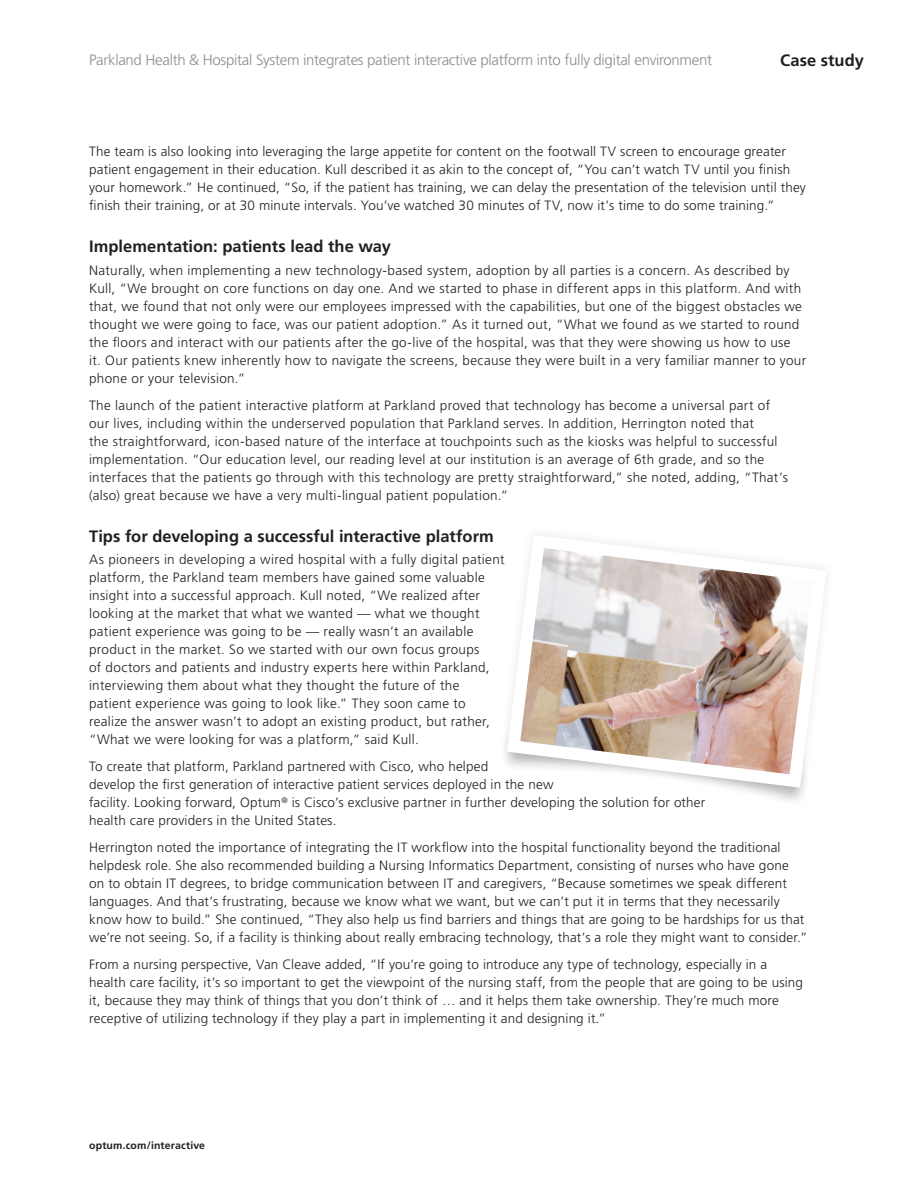
<style>
.page{position:relative;width:918px;height:1188px;background:#fff}
.page>*{position:absolute;margin:0;border:0;box-sizing:border-box;transform-origin:0 0}
.t1{font:700 16.5px "Frutiger LT Std";color:#231f20}
.Title__Inside_Pages{font:300 15px "Frutiger LT Std";letter-spacing:-.02em;color:#8c8c8f}
.Body_copy{font:300 13.5px/18px "Frutiger LT Std";letter-spacing:.015em;color:#231f20}
.Body_copy-2{font:700 10.5px "Frutiger LT Std";letter-spacing:.015em;color:#231f20}
</style>
<div class="page">
<img style="left:504px;top:535px;width:322px;height:259px">
<p class="Title__Inside_Pages" style="left:89px;top:52px;width:624px">Parkland Health &amp; Hospital System integrates patient interactive platform into fully digital environment</p>
<p class="t1" style="left:780px;top:51px;width:85px">Case study</p>
<p class="Body_copy" style="left:89px;top:143px;width:718px">The team is also looking into leveraging the large appetite for content on the footwall TV screen to encourage greater patient engagement in their education. Kull described it as akin to the concept of, “You can’t watch TV until you finish your homework.” He continued, “So, if the patient has training, we can delay the presentation of the television until they finish their training, or at 30 minute intervals. You’ve watched 30 minutes of TV, now it’s time to do some training.”</p>
<p class="t1" style="left:89px;top:237px;width:303px">Implementation: patients lead the way</p>
<p class="Body_copy" style="left:89px;top:261px;width:719px">Naturally, when implementing a new technology-based system, adoption by all parties is a concern. As described by Kull, “We brought on core functions on day one. And we started to phase in different apps in this platform. And with that, we found that not only were our employees impressed with the capabilities, but one of the biggest obstacles we thought we were going to face, was our patient adoption.” As it turned out, “What we found as we started to round the floors and interact with our patients after the go-live of the hospital, was that they were showing us how to use<br>it. Our patients knew inherently how to navigate the screens, because they were built in a very familiar manner to your phone or your television.”</p>
<p class="Body_copy" style="left:89px;top:396px;width:700px">The launch of the patient interactive platform at Parkland proved that technology has become a universal part of our lives, including within the underserved population that Parkland serves. In addition, Herrington noted that<br>the straightforward, icon-based nature of the interface at touchpoints such as the kiosks was helpful to successful implementation. “Our education level, our reading level at our institution is an average of 6th grade, and so the interfaces that the patients go through with this technology are pretty straightforward,” she noted, adding, “That’s (also) great because we have a very multi-lingual patient population.”</p>
<p class="t1" style="left:89px;top:526px;width:406px">Tips for developing a successful interactive platform</p>
<p class="Body_copy" style="left:89px;top:551px;width:417px">As pioneers in developing a wired hospital with a fully digital patient platform, the Parkland team members have gained some valuable insight into a successful approach. Kull noted, “We realized after looking at the market that what we wanted — what we thought patient experience was going to be — really wasn’t an available product in the market. So we started with our own focus groups<br>of doctors and patients and industry experts here within Parkland, interviewing them about what they thought the future of the patient experience was going to look like.” They soon came to realize the answer wasn’t to adopt an existing product, but rather, “What we were looking for was a platform,” said Kull.</p>
<p class="Body_copy" style="left:89px;top:758px;width:618px">To create that platform, Parkland partnered with Cisco, who helped<br>develop the first generation of interactive patient services deployed in the new<br>facility. Looking forward, Optum<sup>®</sup> is Cisco’s exclusive partner in further developing the solution for other health care providers in the United States.</p>
<p class="Body_copy" style="left:89px;top:839px;width:720px">Herrington noted the importance of integrating the IT workflow into the hospital functionality beyond the traditional helpdesk role. She also recommended building a Nursing Informatics Department, consisting of nurses who have gone<br>on to obtain IT degrees, to bridge communication between IT and caregivers, “Because sometimes we speak different languages. And that’s frustrating, because we know what we want, but we can’t put it in terms that they necessarily know how to build.” She continued, “They also help us find barriers and things that are going to be hardships for us that we’re not seeing. So, if a facility is thinking about really embracing technology, that’s a role they might want to consider.”</p>
<p class="Body_copy" style="left:89px;top:956px;width:715px">From a nursing perspective, Van Cleave added, “If you’re going to introduce any type of technology, especially in a health care facility, it’s so important to get the viewpoint of the nursing staff, from the people that are going to be using it, because they may think of things that you don’t think of … and it helps them take ownership. They’re much more receptive of utilizing technology if they play a part in implementing it and designing it.”</p>
<p class="Body_copy-2" style="left:89px;top:1139px;width:118px">optum.com/interactive</p>
</div>
